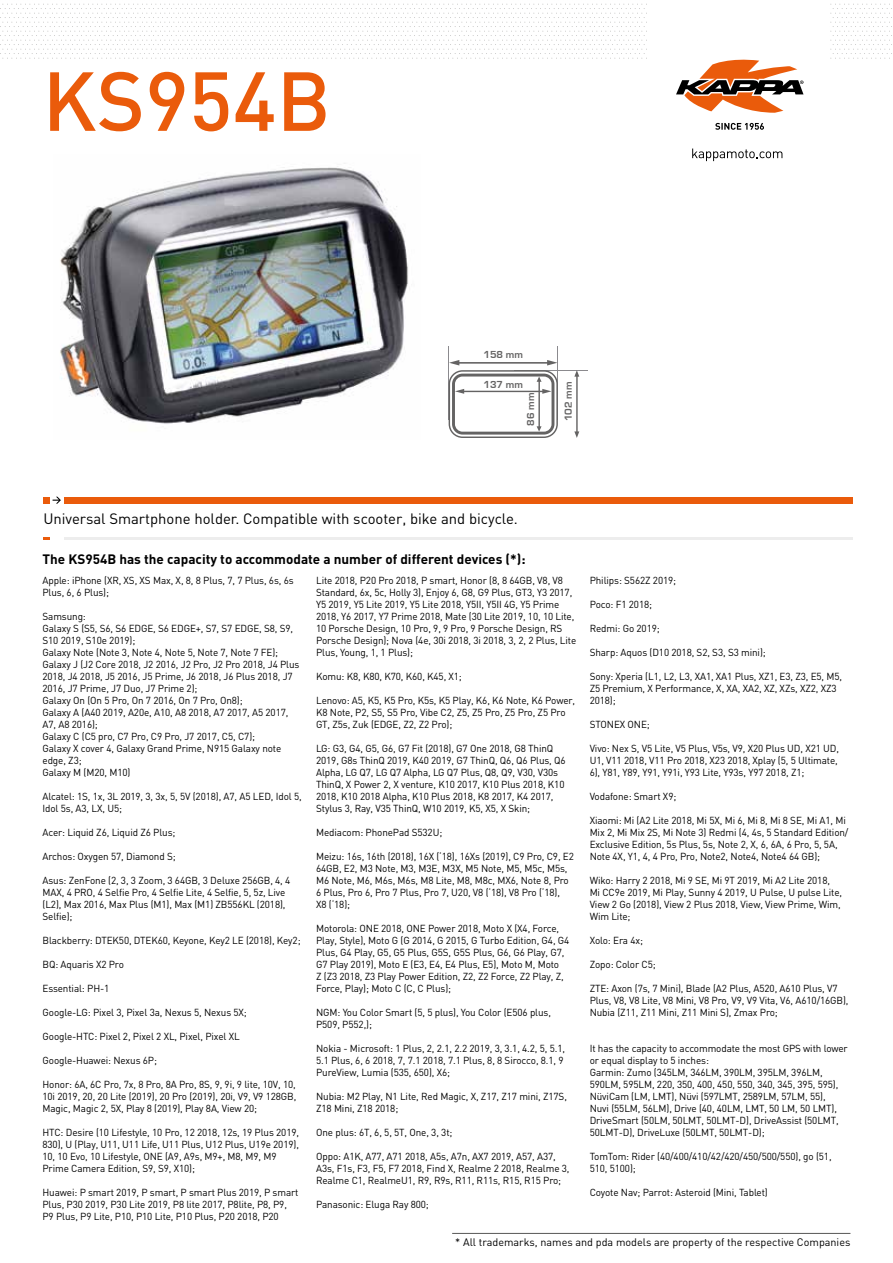
<style>
.page{position:relative;width:893px;height:1263px;background:#fff}
.page>*{position:absolute;margin:0;border:0;box-sizing:border-box;transform-origin:0 0}
.t1{font:500 82.2px "DIN";color:#ea5b0b}
.t2{font:14.85px "DIN";color:#000}
.t3{font:700 13.5px "DIN";color:#000}
.t4{font:10.8px "DIN";color:#000}
.t5{font:700 10.5px "Eurostile";color:#646363}
.t6{font:10.2px/12px "DIN";letter-spacing:-.01em;color:#000}
</style>
<div class="page">
<hr style="left:452px;top:1233px;width:398px;height:1px;background:#575756">
<div style="left:64px;top:497px;width:789px;height:7px;background:#ea5b0b"></div>
<svg style="left:53px;top:497px;width:8px;height:7px"></svg>
<div style="left:43px;top:497px;width:7px;height:7px;background:#ea5b0b"></div>
<hr style="left:64px;top:537px;width:789px;height:2px;background:#ededed">
<svg style="left:43px;top:537px;width:7px;height:2px"></svg>
<svg style="left:0;top:3px;width:892px;height:56px"></svg>
<div style="left:648px;top:0;width:181px;height:205px;background:#fff"></div>
<svg style="left:676px;top:59px;width:127px;height:54px"></svg>
<svg style="left:715px;top:123px;width:49px;height:7px"></svg>
<svg style="left:692px;top:149px;width:90px;height:12px"></svg>
<img style="left:60px;top:163px;width:348px;height:261px">
<hr style="left:449px;top:346px;width:1px;height:73px;background:#8b8a8e">
<hr style="left:557px;top:346px;width:1px;height:73px;background:#8b8a8e">
<hr style="left:514px;top:370px;width:73px;height:1px;background:#8b8a8e">
<svg style="left:574px;top:371px;width:5px;height:67px"></svg>
<svg style="left:449px;top:360px;width:109px;height:78px"></svg>
<h1 class="t1" style="left:43px;top:49px;width:290px">KS954B</h1>
<p class="t5" style="left:483px;top:349px;width:41px">158 mm</p>
<p class="t5" style="left:483px;top:379px;width:41px">137 mm</p>
<p class="t5" style="left:563px;top:421px;width:41px;rotate:-90deg">102 mm</p>
<p class="t5" style="left:525px;top:426px;width:34px;rotate:-90deg">86 mm</p>
<h2 class="t2" style="left:43px;top:510px;width:476px">Universal Smartphone holder. Compatible with scooter, bike and bicycle.</h2>
<h3 class="t3" style="left:43px;top:550px;width:484px">The KS954B has the capacity to accommodate a number of different devices (*):</h3>
<p class="t6" style="left:43px;top:574px;width:253px">Apple: iPhone (XR, XS, XS Max, X, 8, 8 Plus, 7, 7 Plus, 6s, 6s<br>Plus, 6, 6 Plus);</p>
<p class="t6" style="left:43px;top:610px;width:258px">Samsung:<br>Galaxy S (S5, S6, S6 EDGE, S6 EDGE+, S7, S7 EDGE, S8, S9, S10 2019, S10e 2019);<br>Galaxy Note (Note 3, Note 4, Note 5, Note 7, Note 7 FE); Galaxy J (J2 Core 2018, J2 2016, J2 Pro, J2 Pro 2018, J4 Plus 2018, J4 2018, J5 2016, J5 Prime, J6 2018, J6 Plus 2018, J7<br>2016, J7 Prime, J7 Duo, J7 Prime 2);<br>Galaxy On (On 5 Pro, On 7 2016, On 7 Pro, On8);<br>Galaxy A (A40 2019, A20e, A10, A8 2018, A7 2017, A5 2017, A7, A8 2016);<br>Galaxy C (C5 pro, C7 Pro, C9 Pro, J7 2017, C5, C7);<br>Galaxy X cover 4, Galaxy Grand Prime, N915 Galaxy note edge, Z3;<br>Galaxy M (M20, M10)</p>
<p class="t6" style="left:43px;top:790px;width:261px">Alcatel: 1S, 1x, 3L 2019, 3, 3x, 5, 5V (2018), A7, A5 LED, Idol 5,<br>Idol 5s, A3, LX, U5;</p>
<p class="t6" style="left:43px;top:826px;width:134px">Acer: Liquid Z6, Liquid Z6 Plus;</p>
<p class="t6" style="left:43px;top:850px;width:135px">Archos: Oxygen 57, Diamond S;</p>
<p class="t6" style="left:43px;top:874px;width:249px">Asus: ZenFone (2, 3, 3 Zoom, 3 64GB, 3 Deluxe 256GB, 4, 4<br>MAX, 4 PRO, 4 Selfie Pro, 4 Selfie Lite, 4 Selfie, 5, 5z, Live (L2), Max 2016, Max Plus (M1), Max (M1) ZB556KL (2018), Selfie);</p>
<p class="t6" style="left:43px;top:934px;width:260px">Blackberry: DTEK50, DTEK60, Keyone, Key2 LE (2018), Key2;</p>
<p class="t6" style="left:43px;top:958px;width:83px">BQ: Aquaris X2 Pro</p>
<p class="t6" style="left:43px;top:982px;width:68px">Essential: PH-1</p>
<p class="t6" style="left:43px;top:1006px;width:206px">Google-LG: Pixel 3, Pixel 3a, Nexus 5, Nexus 5X;</p>
<p class="t6" style="left:43px;top:1030px;width:199px">Google-HTC: Pixel 2, Pixel 2 XL, Pixel, Pixel XL</p>
<p class="t6" style="left:43px;top:1054px;width:116px">Google-Huawei: Nexus 6P;</p>
<p class="t6" style="left:43px;top:1078px;width:255px;text-align:justify">Honor: 6A, 6C Pro, 7x, 8 Pro, 8A Pro, 8S, 9, 9i, 9 lite, 10V, 10, 10i 2019, 20, 20 Lite (2019), 20 Pro (2019), 20i, V9, V9 128GB, Magic, Magic 2, 5X, Play 8 (2019), Play 8A, View 20;</p>
<p class="t6" style="left:43px;top:1126px;width:258px">HTC: Desire (10 Lifestyle, 10 Pro, 12 2018, 12s, 19 Plus 2019, 830), U (Play, U11, U11 Life, U11 Plus, U12 Plus, U19e 2019), 10, 10 Evo, 10 Lifestyle, ONE (A9, A9s, M9+, M8, M9, M9<br>Prime Camera Edition, S9, S9, X10);</p>
<p class="t6" style="left:43px;top:1186px;width:257px">Huawei: P smart 2019, P smart, P smart Plus 2019, P smart<br>Plus, P30 2019, P30 Lite 2019, P8 lite 2017, P8lite, P8, P9,<br>P9 Plus, P9 Lite, P10, P10 Lite, P10 Plus, P20 2018, P20</p>
<p class="t6" style="left:316px;top:574px;width:262px">Lite 2018, P20 Pro 2018, P smart, Honor (8, 8 64GB, V8, V8<br>Standard, 6x, 5c, Holly 3), Enjoy 6, G8, G9 Plus, GT3, Y3 2017, Y5 2019, Y5 Lite 2019, Y5 Lite 2018, Y5II, Y5II 4G, Y5 Prime 2018, Y6 2017, Y7 Prime 2018, Mate (30 Lite 2019, 10, 10 Lite, 10 Porsche Design, 10 Pro, 9, 9 Pro, 9 Porsche Design, RS Porsche Design); Nova (4e, 30i 2018, 3i 2018, 3, 2, 2 Plus, Lite Plus, Young, 1, 1 Plus);</p>
<p class="t6" style="left:316px;top:670px;width:147px">Komu: K8, K80, K70, K60, K45, X1;</p>
<p class="t6" style="left:316px;top:694px;width:261px">Lenovo: A5, K5, K5 Pro, K5s, K5 Play, K6, K6 Note, K6 Power,<br>K8 Note, P2, S5, S5 Pro, Vibe C2, Z5, Z5 Pro, Z5 Pro, Z5 Pro<br>GT, Z5s, Zuk (EDGE, Z2, Z2 Pro);</p>
<p class="t6" style="left:316px;top:742px;width:251px">LG: G3, G4, G5, G6, G7 Fit (2018), G7 One 2018, G8 ThinQ 2019, G8s ThinQ 2019, K40 2019, G7 ThinQ, Q6, Q6 Plus, Q6<br>Alpha, LG Q7, LG Q7 Alpha, LG Q7 Plus, Q8, Q9, V30, V30s ThinQ, X Power 2, X venture, K10 2017, K10 Plus 2018, K10<br>2018, K10 2018 Alpha, K10 Plus 2018, K8 2017, K4 2017, Stylus 3, Ray, V35 ThinQ, W10 2019, K5, X5, X Skin;</p>
<p class="t6" style="left:316px;top:826px;width:128px">Mediacom: PhonePad S532U;</p>
<p class="t6" style="left:316px;top:850px;width:259px">Meizu: 16s, 16th (2018), 16X (‘18), 16Xs (2019), C9 Pro, C9, E2<br>64GB, E2, M3 Note, M3, M3E, M3X, M5 Note, M5, M5c, M5s, M6 Note, M6, M6s, M6s, M8 Lite, M8, M8c, MX6, Note 8, Pro 6 Plus, Pro 6, Pro 7 Plus, Pro 7, U20, V8 (‘18), V8 Pro (‘18),<br>X8 (‘18);</p>
<p class="t6" style="left:316px;top:922px;width:255px">Motorola: ONE 2018, ONE Power 2018, Moto X (X4, Force, Play, Style), Moto G (G 2014, G 2015, G Turbo Edition, G4, G4<br>Plus, G4 Play, G5, G5 Plus, G5S, G5S Plus, G6, G6 Play, G7, G7 Play 2019), Moto E (E3, E4, E4 Plus, E5), Moto M, Moto<br>Z (Z3 2018, Z3 Play Power Edition, Z2, Z2 Force, Z2 Play, Z, Force, Play); Moto C (C, C Plus);</p>
<p class="t6" style="left:316px;top:1006px;width:236px">NGM: You Color Smart (5, 5 plus), You Color (E506 plus,<br>P509, P552,);</p>
<p class="t6" style="left:316px;top:1042px;width:251px">Nokia - Microsoft: 1 Plus, 2, 2.1, 2.2 2019, 3, 3.1, 4.2, 5, 5.1,<br>5.1 Plus, 6, 6 2018, 7, 7.1 2018, 7.1 Plus, 8, 8 Sirocco, 8.1, 9<br>PureView, Lumia (535, 650), X6;</p>
<p class="t6" style="left:316px;top:1090px;width:252px">Nubia: M2 Play, N1 Lite, Red Magic, X, Z17, Z17 mini, Z17S,<br>Z18 Mini, Z18 2018;</p>
<p class="t6" style="left:316px;top:1126px;width:138px">One plus: 6T, 6, 5, 5T, One, 3, 3t;</p>
<p class="t6" style="left:316px;top:1150px;width:255px">Oppo: A1K, A77, A71 2018, A5s, A7n, AX7 2019, A57, A37,<br>A3s, F1s, F3, F5, F7 2018, Find X, Realme 2 2018, Realme 3,<br>Realme C1, RealmeU1, R9, R9s, R11, R11s, R15, R15 Pro;</p>
<p class="t6" style="left:316px;top:1198px;width:114px">Panasonic: Eluga Ray 800;</p>
<p class="t6" style="left:590px;top:574px;width:88px">Philips: S562Z 2019;</p>
<p class="t6" style="left:590px;top:598px;width:64px">Poco: F1 2018;</p>
<p class="t6" style="left:590px;top:622px;width:72px">Redmi: Go 2019;</p>
<p class="t6" style="left:590px;top:646px;width:178px">Sharp: Aquos (D10 2018, S2, S3, S3 mini);</p>
<p class="t6" style="left:590px;top:670px;width:254px">Sony: Xperia (L1, L2, L3, XA1, XA1 Plus, XZ1, E3, Z3, E5, M5,<br>Z5 Premium, X Performance, X, XA, XA2, XZ, XZs, XZ2, XZ3<br>2018);</p>
<p class="t6" style="left:590px;top:718px;width:62px">STONEX ONE;</p>
<p class="t6" style="left:590px;top:742px;width:251px">Vivo: Nex S, V5 Lite, V5 Plus, V5s, V9, X20 Plus UD, X21 UD,<br>U1, V11 2018, V11 Pro 2018, X23 2018, Xplay (5, 5 Ultimate,<br>6), Y81, Y89, Y91, Y91i, Y93 Lite, Y93s, Y97 2018, Z1;</p>
<p class="t6" style="left:590px;top:790px;width:88px">Vodafone: Smart X9;</p>
<p class="t6" style="left:590px;top:814px;width:260px">Xiaomi: Mi (A2 Lite 2018, Mi 5X, Mi 6, Mi 8, Mi 8 SE, Mi A1, Mi Mix 2, Mi Mix 2S, Mi Note 3) Redmi (4, 4s, 5 Standard Edition/ Exclusive Edition, 5s Plus, 5s, Note 2, X, 6, 6A, 6 Pro, 5, 5A, Note 4X, Y1, 4, 4 Pro, Pro, Note2, Note4, Note4 64 GB);</p>
<p class="t6" style="left:590px;top:874px;width:254px">Wiko: Harry 2 2018, Mi 9 SE, Mi 9T 2019, Mi A2 Lite 2018, Mi CC9e 2019, Mi Play, Sunny 4 2019, U Pulse, U pulse Lite, View 2 Go (2018), View 2 Plus 2018, View, View Prime, Wim, Wim Lite;</p>
<p class="t6" style="left:590px;top:934px;width:55px">Xolo: Era 4x;</p>
<p class="t6" style="left:590px;top:958px;width:68px">Zopo: Color C5;</p>
<p class="t6" style="left:590px;top:982px;width:260px">ZTE: Axon (7s, 7 Mini), Blade (A2 Plus, A520, A610 Plus, V7<br>Plus, V8, V8 Lite, V8 Mini, V8 Pro, V9, V9 Vita, V6, A610/16GB),<br>Nubia (Z11, Z11 Mini, Z11 Mini S), Zmax Pro;</p>
<p class="t6" style="left:590px;top:1042px;width:260px">It has the capacity to accommodate the most GPS with lower or equal display to 5 inches:<br>Garmin: Zumo (345LM, 346LM, 390LM, 395LM, 396LM, 590LM, 595LM, 220, 350, 400, 450, 550, 340, 345, 395, 595), NüviCam (LM, LMT), Nüvi (597LMT, 2589LM, 57LM, 55),<br>Nuvi (55LM, 56LM), Drive (40, 40LM, LMT, 50 LM, 50 LMT), DriveSmart (50LM, 50LMT, 50LMT-D), DriveAssist (50LMT, 50LMT-D), DriveLuxe (50LMT, 50LMT-D);</p>
<p class="t6" style="left:590px;top:1150px;width:243px">TomTom: Rider (40/400/410/42/420/450/500/550), go (51,<br>510, 5100);</p>
<p class="t6" style="left:590px;top:1186px;width:180px">Coyote Nav; Parrot: Asteroid (Mini, Tablet)</p>
<p class="t4" style="left:455px;top:1235px;width:397px">* All trademarks, names and pda models are property of the respective Companies</p>
</div>
